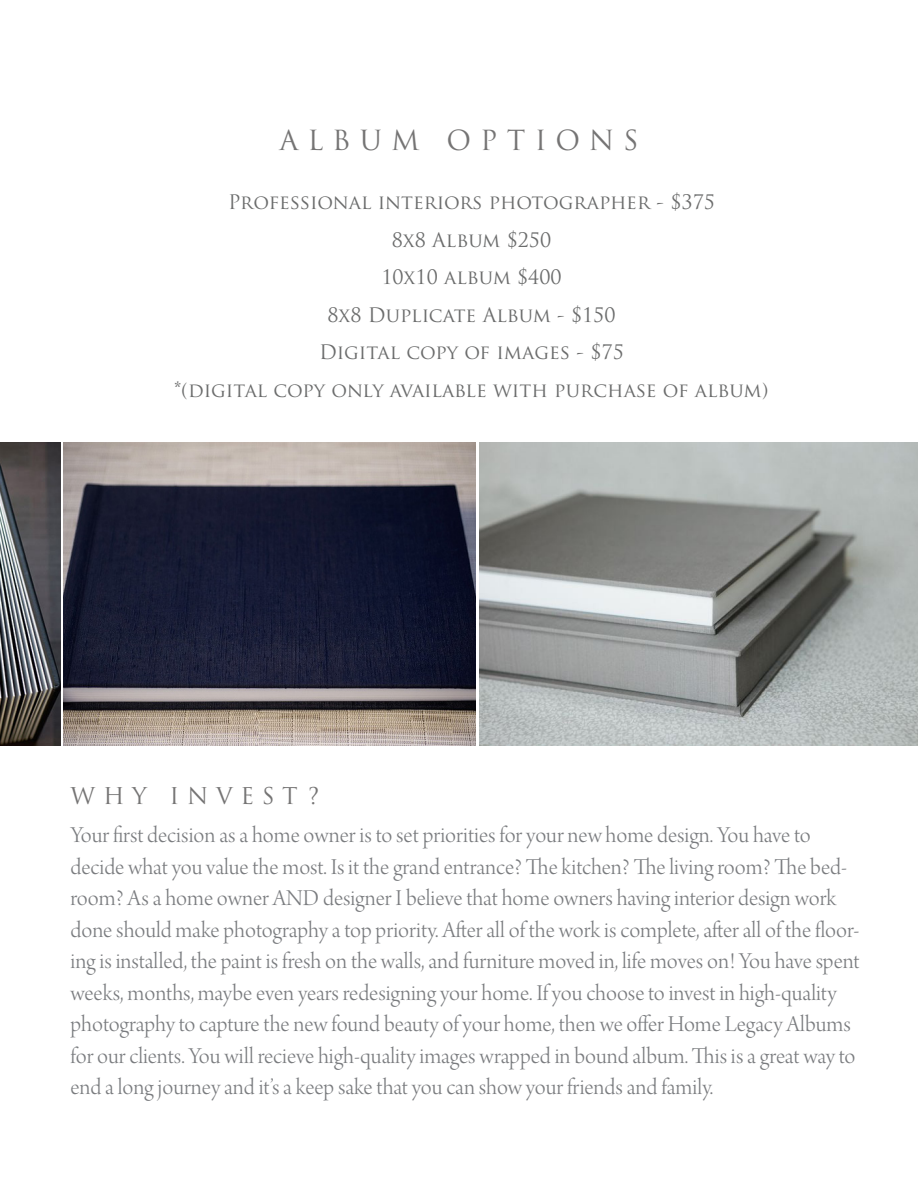
<style>
.page{position:relative;width:918px;height:1188px;background:#fff}
.page>*{position:absolute;margin:0;border:0;box-sizing:border-box;transform-origin:0 0}
.t1{font:27px "Trajan Pro 3";letter-spacing:.33em;color:#757474}
.t2{font:24px/31.5px "Arno Pro Light Display";color:#7a7c7f}
.t3{font:22.5px "Trajan Pro 3";letter-spacing:.34em;color:#757474}
.t4{font:19.5px "Trajan Pro";color:#6b6c6c}
</style>
<div class="page">
<img style="left:0;top:443px;width:60px;height:302px">
<img style="left:64px;top:443px;width:412px;height:302px">
<img style="left:480px;top:443px;width:438px;height:302px">
<p class="t1" style="left:279px;top:122px;width:361px">ALBUM OPTIONS</p>
<p class="t4" style="left:228px;top:190px;width:488px">Professional interiors photographer - $375</p>
<p class="t4" style="left:392px;top:227px;width:161px">8x8 Album $250</p>
<p class="t4" style="left:381px;top:265px;width:182px">10x10 album $400</p>
<p class="t4" style="left:327px;top:302px;width:290px">8x8 Duplicate Album - $150</p>
<p class="t4" style="left:319px;top:340px;width:306px">Digital copy of images - $75</p>
<p class="t4" style="left:174px;top:377px;width:596px">*(digital copy only available with purchase of album)</p>
<p class="t3" style="left:71px;top:780px;width:250px">WHY INVEST?</p>
<p class="t2" style="left:70px;top:821px;width:791px">Your first decision as a home owner is to set priorities for your new home design. You have to decide what you value the most. Is it the grand entrance? The kitchen? The living room? The bed&shy;room? As a home owner AND designer I believe that home owners having interior design work done should make photography a top priority. After all of the work is complete, after all of the floor&shy;ing is installed, the paint is fresh on the walls, and furniture moved in, life moves on! You have spent weeks, months, maybe even years redesigning your home. If you choose to invest in high-quality photography to capture the new found beauty of your home, then we offer Home Legacy Albums for our clients. You will recieve high-quality images wrapped in bound album. This is a great way to end a long journey and it’s a keep sake that you can show your friends and family.</p>
</div>
